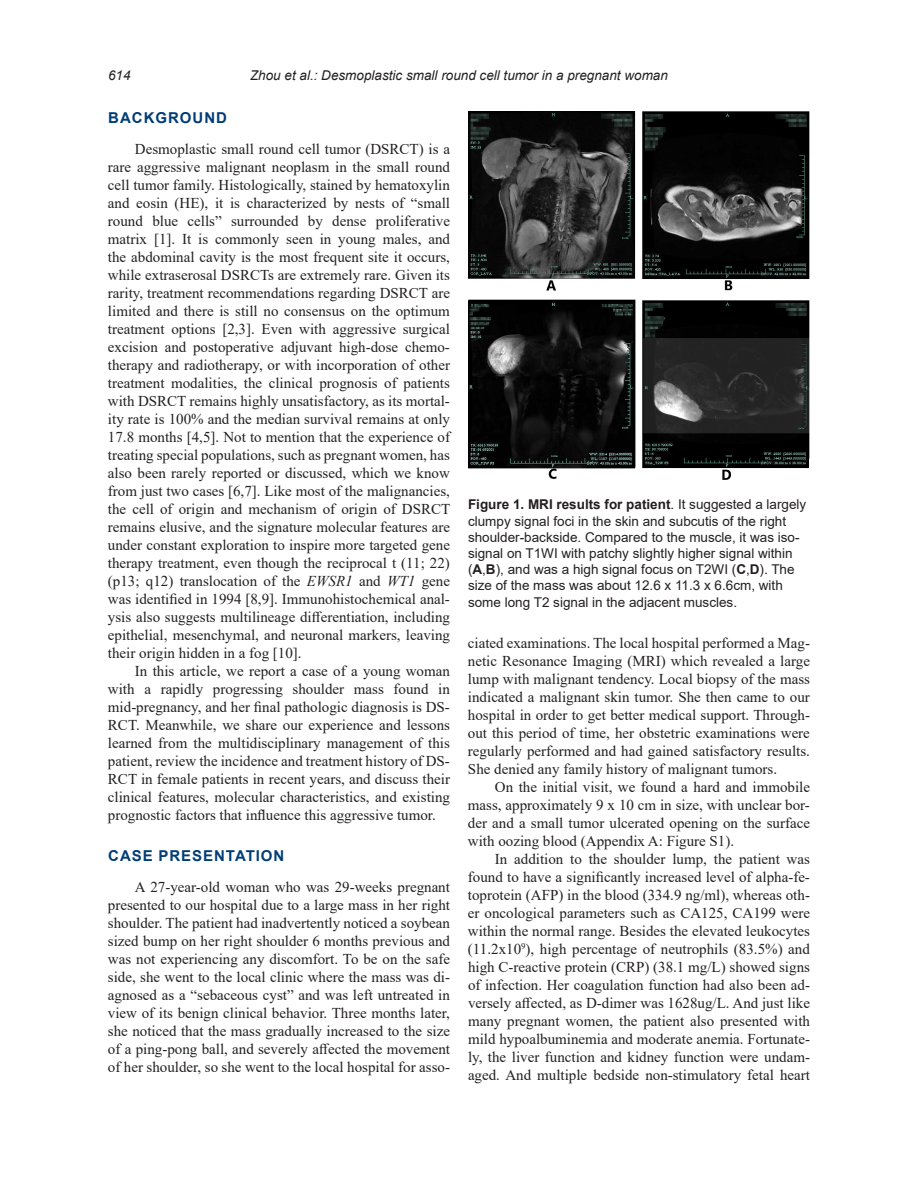
<style>
.page{position:relative;width:918px;height:1188px;background:#fff}
.page>*{position:absolute;margin:0;border:0;box-sizing:border-box;transform-origin:0 0}
.t1{font:15px/18px "Times New Roman";color:#231f20;text-align:justify}
.t2{font:700 15px "Arial";letter-spacing:.065em;color:#003d76}
.t3{font:13.5px/16.2px "Arial";color:#231f20}
.t4{font:italic 13.5px "Arial";color:#231f20}
.s1{font-style:italic}
.s2{font-weight:700}
</style>
<div class="page">
<img style="left:468px;top:112px;width:342px;height:368px">
<p class="t4" style="left:108px;top:67px;width:24px">614</p>
<p class="t4" style="left:250px;top:67px;width:419px">Zhou et al.: Desmoplastic small round cell tumor in a pregnant woman</p>
<p class="t2" style="left:108px;top:107px;width:120px">BACKGROUND</p>
<p class="t1" style="left:108px;top:140px;width:344px;text-indent:27px">Desmoplastic small round cell tumor (DSRCT) is a rare aggressive malignant neoplasm in the small round cell tumor family. Histologically, stained by hematoxylin and eosin (HE), it is characterized by nests of “small round blue cells” surrounded by dense proliferative matrix [1]. It is commonly seen in young males, and the abdominal cavity is the most frequent site it occurs, while extraserosal DSRCTs are extremely rare. Given its rarity, treatment recommendations regarding DSRCT are limited and there is still no consensus on the optimum treatment options [2,3]. Even with aggressive surgical excision and postoperative adjuvant high-dose chemo&shy;therapy and radiotherapy, or with incorporation of other treatment modalities, the clinical prognosis of patients with DSRCT remains highly unsatisfactory, as its mortal&shy;ity rate is 100% and the median survival remains at only 17.8 months [4,5]. Not to mention that the experience of treating special populations, such as pregnant women, has also been rarely reported or discussed, which we know from just two cases [6,7]. Like most of the malignancies, the cell of origin and mechanism of origin of DSRCT remains elusive, and the signature molecular features are under constant exploration to inspire more targeted gene therapy treatment, even though the reciprocal t (11; 22) (p13; q12) translocation of the <span class="s1">EWSR1</span> and <span class="s1">WT1</span> gene was identified in 1994 [8,9]. Immunohistochemical anal&shy;ysis also suggests multilineage differentiation, including epithelial, mesenchymal, and neuronal markers, leaving their origin hidden in a fog [10].</p>
<p class="t1" style="left:108px;top:662px;width:344px;text-indent:27px">In this article, we report a case of a young woman with a rapidly progressing shoulder mass found in mid-pregnancy, and her final pathologic diagnosis is DS-RCT. Meanwhile, we share our experience and lessons learned from the multidisciplinary management of this patient, review the incidence and treatment history of DS-RCT in female patients in recent years, and discuss their clinical features, molecular characteristics, and existing prognostic factors that influence this aggressive tumor.</p>
<p class="t2" style="left:108px;top:845px;width:178px">CASE PRESENTATION</p>
<p class="t1" style="left:108px;top:878px;width:344px;text-indent:27px">A 27-year-old woman who was 29-weeks pregnant presented to our hospital due to a large mass in her right shoulder. The patient had inadvertently noticed a soybean sized bump on her right shoulder 6 months previous and was not experiencing any discomfort. To be on the safe side, she went to the local clinic where the mass was di&shy;agnosed as a “sebaceous cyst” and was left untreated in view of its benign clinical behavior. Three months later, she noticed that the mass gradually increased to the size of a ping-pong ball, and severely affected the movement of her shoulder, so she went to the local hospital for asso-</p>
<p class="t3" style="left:468px;top:496px;width:340px"><span class="s2">Figure 1. MRI results for patient</span>. It suggested a largely clumpy signal foci in the skin and subcutis of the right shoulder-backside. Compared to the muscle, it was iso&shy;signal on T1WI with patchy slightly higher signal within (<span class="s2">A</span>,<span class="s2">B</span>), and was a high signal focus on T2WI (<span class="s2">C</span>,<span class="s2">D</span>). The size of the mass was about 12.6 x 11.3 x 6.6cm, with some long T2 signal in the adjacent muscles.</p>
<p class="t1" style="left:468px;top:633px;width:344px">ciated examinations. The local hospital performed a Mag&shy;netic Resonance Imaging (MRI) which revealed a large lump with malignant tendency. Local biopsy of the mass indicated a malignant skin tumor. She then came to our hospital in order to get better medical support. Through&shy;out this period of time, her obstetric examinations were regularly performed and had gained satisfactory results.<br>She denied any family history of malignant tumors.</p>
<p class="t1" style="left:468px;top:777px;width:344px;text-indent:27px">On the initial visit, we found a hard and immobile mass, approximately 9 x 10 cm in size, with unclear bor&shy;der and a small tumor ulcerated opening on the surface with oozing blood (Appendix A: Figure S1).</p>
<p class="t1" style="left:468px;top:849px;width:344px;text-indent:27px">In addition to the shoulder lump, the patient was found to have a significantly increased level of alpha-fe&shy;toprotein (AFP) in the blood (334.9 ng/ml), whereas oth&shy;er oncological parameters such as CA125, CA199 were within the normal range. Besides the elevated leukocytes (11.2x10<sup>9</sup>), high percentage of neutrophils (83.5%) and high C-reactive protein (CRP) (38.1 mg/L) showed signs of infection. Her coagulation function had also been ad&shy;versely affected, as D-dimer was 1628ug/L. And just like many pregnant women, the patient also presented with mild hypoalbuminemia and moderate anemia. Fortunate&shy;ly, the liver function and kidney function were undam&shy;aged. And multiple bedside non-stimulatory fetal heart</p>
</div>
